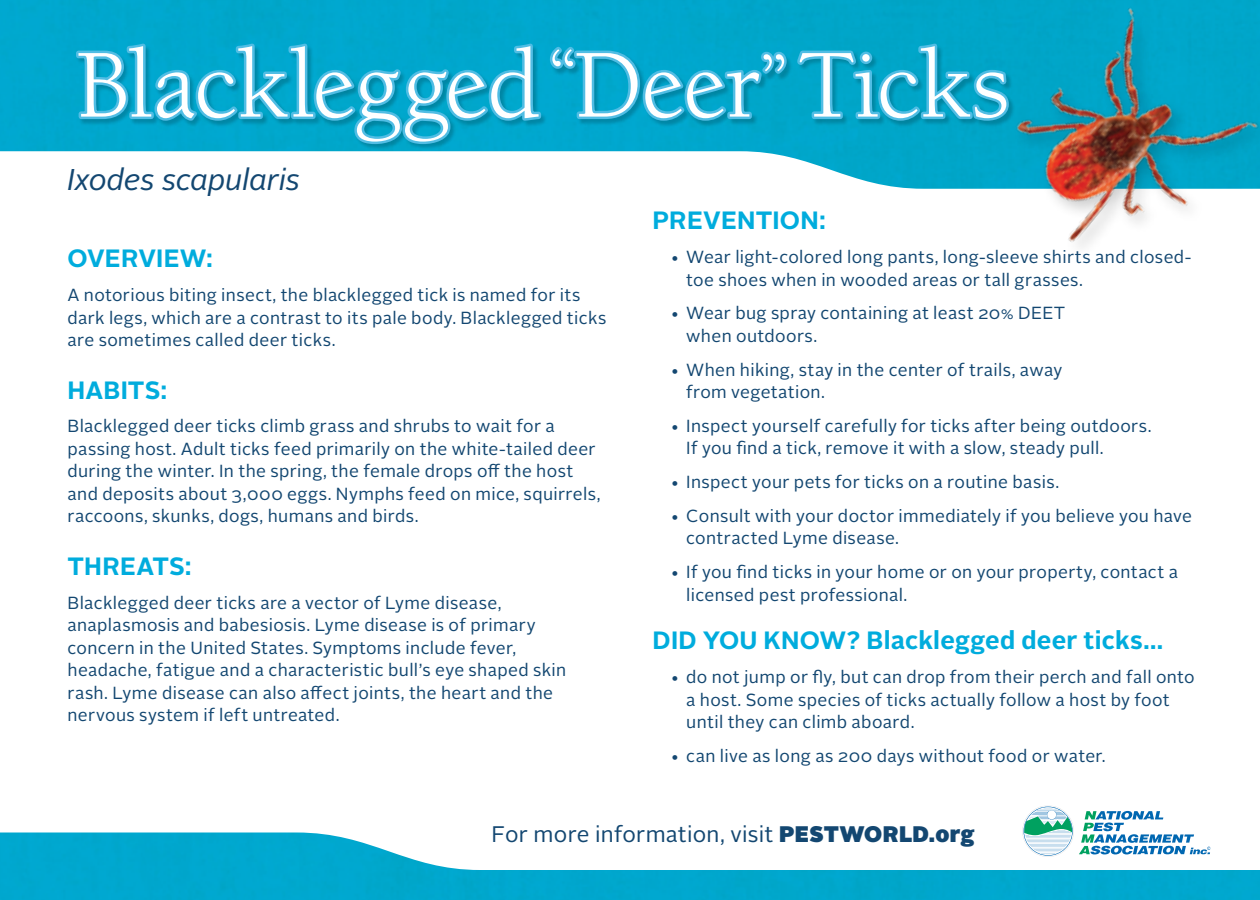
<style>
.page{position:relative;width:1260px;height:900px;background:#fff}
.page>*{position:absolute;margin:0;border:0;box-sizing:border-box;transform-origin:0 0}
.t1{font:100px "Berkeley";letter-spacing:-.015em;color:#fff}
.t2{font:italic 30px "Alright Sans";letter-spacing:-.005em;color:#134771}
.t3{font:700 25px "Alright Sans";letter-spacing:.005em;color:#00acdd}
.t4{font:22.5px "Alright Sans";letter-spacing:.01em;color:#134771}
.t5{font:17.5px/22.5px "Alright Sans";letter-spacing:.02em;color:#134771}
.s1{font-size:80px}
.s2{font-weight:900}
</style>
<div class="page">
<img style="left:0;top:0;width:963px;height:189px">
<img style="left:0;top:832px;width:1260px;height:68px">
<svg style="left:1022px;top:806px;width:189px;height:54px"></svg>
<div style="left:76px;top:45px;width:940px;height:105px;background:#00a6ca"></div>
<svg style="left:73px;top:40px;width:716px;height:107px"></svg>
<svg style="left:795px;top:40px;width:168px;height:83px"></svg>
<img style="left:963px;top:0;width:297px;height:247px">
<p class="t1" style="left:76px;top:33px;width:935px">Blacklegged <span class="s1">“</span>Deer<span class="s1">”</span> Ticks</p>
<p class="t2" style="left:68px;top:159px;width:234px">Ixodes scapularis</p>
<p class="t3" style="left:68px;top:241px;width:147px">OVERVIEW:</p>
<p class="t5" style="left:68px;top:284px;width:540px">A notorious biting insect, the blacklegged tick is named for its dark legs, which are a contrast to its pale body. Blacklegged ticks are sometimes called deer ticks.</p>
<p class="t3" style="left:68px;top:372px;width:101px">HABITS:</p>
<p class="t5" style="left:68px;top:415px;width:535px">Blacklegged deer ticks climb grass and shrubs to wait for a passing host. Adult ticks feed primarily on the white-tailed deer during the winter. In the spring, the female drops off the host and deposits about 3,000 eggs. Nymphs feed on mice, squirrels, raccoons, skunks, dogs, humans and birds.</p>
<p class="t3" style="left:68px;top:549px;width:125px">TH REATS:</p>
<p class="t5" style="left:68px;top:592px;width:500px">Blacklegged deer ticks are a vector of Lyme disease, anaplasmosis and babesiosis. Lyme disease is of primary concern in the United States. Symptoms include fever, headache, fatigue and a characteristic bull’s eye shaped skin rash. Lyme disease can also affect joints, the heart and the nervous system if left untreated.</p>
<p class="t3" style="left:652px;top:203px;width:175px">PREVENTION:</p>
<p class="t5" style="left:686px;top:246px;width:507px;text-indent:-16px">• Wear light-colored long pants, long-sleeve shirts and closed&shy;toe shoes when in wooded areas or tall grasses.</p>
<p class="t5" style="left:686px;top:302px;width:381px;text-indent:-16px">• Wear bug spray containing at least 20% DEET when outdoors.</p>
<p class="t5" style="left:686px;top:359px;width:378px;text-indent:-16px">• When hiking, stay in the center of trails, away from vegetation.</p>
<p class="t5" style="left:686px;top:415px;width:467px;text-indent:-16px">• Inspect yourself carefully for ticks after being outdoors.<br>If you find a tick, remove it with a slow, steady pull.</p>
<p class="t5" style="left:670px;top:471px;width:391px">• Inspect your pets for ticks on a routine basis.</p>
<p class="t5" style="left:686px;top:505px;width:507px;text-indent:-16px">• Consult with your doctor immediately if you believe you have contracted Lyme disease.</p>
<p class="t5" style="left:686px;top:561px;width:493px;text-indent:-16px">• If you find ticks in your home or on your property, contact a licensed pest professional.</p>
<p class="t3" style="left:652px;top:623px;width:512px">DID YOU KNOW? BLACKLEGGED DEER TICKS…</p>
<p class="t5" style="left:686px;top:666px;width:510px;text-indent:-16px">• do not jump or fly, but can drop from their perch and fall onto a host. Some species of ticks actually follow a host by foot until they can climb aboard.</p>
<p class="t5" style="left:670px;top:745px;width:437px">• can live as long as 200 days without food or water.</p>
<p class="t4" style="left:491px;top:819px;width:485px">For more information, visit <span class="s2">PESTWORLD.org</span></p>
</div>
